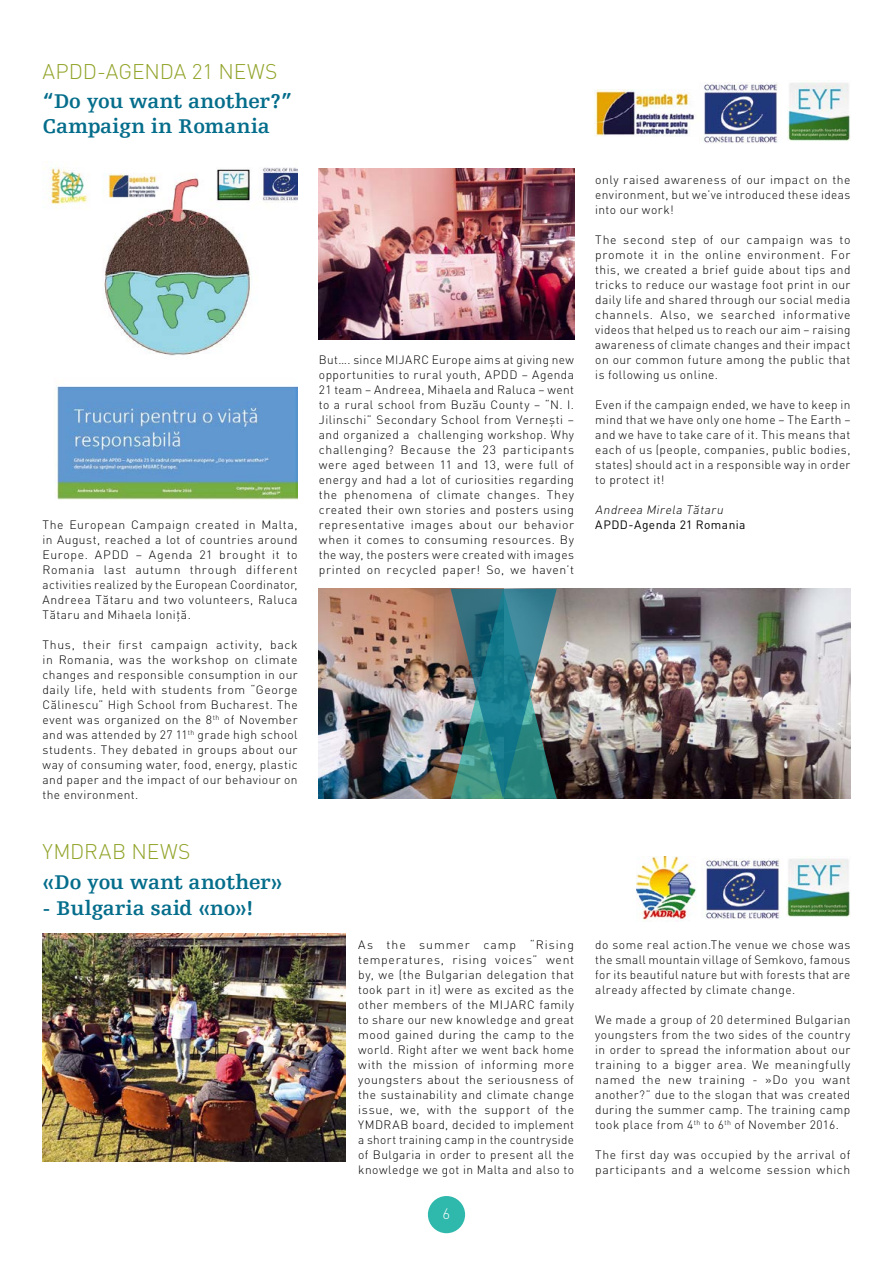
<style>
.page{position:relative;width:893px;height:1263px;background:#fff}
.page>*{position:absolute;margin:0;border:0;box-sizing:border-box;transform-origin:0 0}
.t1{font:700 21px/25.5px "Egyptienne FLT Std";letter-spacing:-.005em;color:#046d8b}
.t2{font:300 21px "DIN";color:#93a42a}
.t3{font:300 21px "DIN";letter-spacing:.02em;color:#93a42a}
.t4{font:300 15px "DIN";color:#fff}
.t5{font:300 12px/15px "DIN Pro";letter-spacing:.035em;color:#000;text-align:justify}
.t6{font:300 12px/15px "DIN";letter-spacing:.04em;color:#000;text-align:justify}
.t7{font:12px "DIN";letter-spacing:.035em;color:#000}
.t8{font:italic 300 12px "DIN Pro";color:#000}
</style>
<div class="page">
<div style="left:428px;top:1196px;width:37px;height:37px;background:#2fb8ac;border-radius:50%"></div>
<img style="left:557px;top:589px;width:293px;height:210px">
<img style="left:705px;top:858px;width:75px;height:61px">
<img style="left:786px;top:856px;width:64px;height:61px">
<img style="left:636px;top:856px;width:60px;height:66px">
<img style="left:43px;top:934px;width:302px;height:227px">
<img style="left:703px;top:82px;width:75px;height:61px">
<img style="left:787px;top:82px;width:64px;height:59px">
<img style="left:594px;top:90px;width:100px;height:47px">
<img style="left:44px;top:167px;width:254px;height:332px">
<img style="left:319px;top:169px;width:255px;height:171px">
<img style="left:319px;top:589px;width:132px;height:210px">
<img style="left:451px;top:589px;width:106px;height:210px">
<h1 class="t2" style="left:43px;top:58px;width:237px">APDD-AGENDA 21 NEWS</h1>
<h1 class="t1" style="left:43px;top:89px;width:251px">“Do you want another?”<br>Campaign in Romania</h1>
<p class="t5" style="left:43px;top:516px;width:257px">The European Campaign created in Malta, in August, reached a lot of countries around Europe. APDD – Agenda 21 brought it to Romania last autumn through different activities realized by the European Coordinator, Andreea Tătaru and two volunteers, Raluca Tătaru and Mihaela Ioniță.</p>
<p class="t5" style="left:43px;top:636px;width:257px">Thus, their first campaign activity, back in Romania, was the workshop on climate changes and responsible consumption in our daily life, held with students from “George Călinescu” High School from Bucharest. The event was organized on the 8<sup>th</sup> of November and was attended by 27 11<sup>th</sup> grade high school students. They debated in groups about our way of consuming water, food, energy, plastic and paper and the impact of our behaviour on the environment.</p>
<h1 class="t3" style="left:43px;top:838px;width:149px">YMDRAB NEWS</h1>
<h1 class="t1" style="left:43px;top:870px;width:242px">«Do you want another»</h1>
<h1 class="t1" style="left:43px;top:895px;width:213px">- Bulgaria said «no»!</h1>
<p class="t5" style="left:319px;top:351px;width:257px">But…. since MIJARC Europe aims at giving new opportunities to rural youth, APDD – Agenda 21 team – Andreea, Mihaela and Raluca – went to a rural school from Buzău County – “N. I.<br>Jilinschi” Secondary School from Vernești – and organized a challenging workshop. Why challenging? Because the 23 participants were aged between 11 and 13, were full of energy and had a lot of curiosities regarding the phenomena of climate changes. They created their own stories and posters using representative images about our behavior when it comes to consuming resources. By the way, the posters were created with images printed on recycled paper! So, we haven’t</p>
<p class="t5" style="left:595px;top:171px;width:257px">only raised awareness of our impact on the environment, but we’ve introduced these ideas into our work!</p>
<p class="t5" style="left:595px;top:231px;width:257px">The second step of our campaign was to promote it in the online environment. For this, we created a brief guide about tips and tricks to reduce our wastage foot print in our daily life and shared through our social media channels. Also, we searched informative videos that helped us to reach our aim – raising awareness of climate changes and their impact on our common future among the public that is following us online.</p>
<p class="t5" style="left:595px;top:396px;width:257px">Even if the campaign ended, we have to keep in mind that we have only one home – The Earth – and we have to take care of it. This means that each of us (people, companies, public bodies, states) should act in a responsible way in order to protect it!</p>
<p class="t8" style="left:595px;top:501px;width:132px">Andreea Mirela Tătaru</p>
<p class="t7" style="left:595px;top:517px;width:152px">APDD-Agenda 21 Romania</p>
<p class="t6" style="left:358px;top:937px;width:217px">As the summer camp “Rising temperatures, rising voices” went by, we (the Bulgarian delegation that took part in it) were as excited as the other members of the MIJARC family to share our new knowledge and great mood gained during the camp to the world. Right after we went back home with the mission of informing more youngsters about the seriousness of the sustainability and climate change issue, we, with the support of the YMDRAB board, decided to implement a short training camp in the countryside of Bulgaria in order to present all the knowledge we got in Malta and also to</p>
<p class="t6" style="left:595px;top:937px;width:257px">do some real action.The venue we chose was the small mountain village of Semkovo, famous for its beautiful nature but with forests that are already affected by climate change.</p>
<p class="t6" style="left:595px;top:1012px;width:257px">We made a group of 20 determined Bulgarian youngsters from the two sides of the country in order to spread the information about our training to a bigger area. We meaningfully named the new training - »Do you want another?” due to the slogan that was created during the summer camp. The training camp took place from 4<sup>th</sup> to 6<sup>th</sup> of November 2016.</p>
<p class="t6" style="left:595px;top:1147px;width:257px">The first day was occupied by the arrival of participants and a welcome session which</p>
<p class="t4" style="left:443px;top:1204px;width:9px">6</p>
</div>
